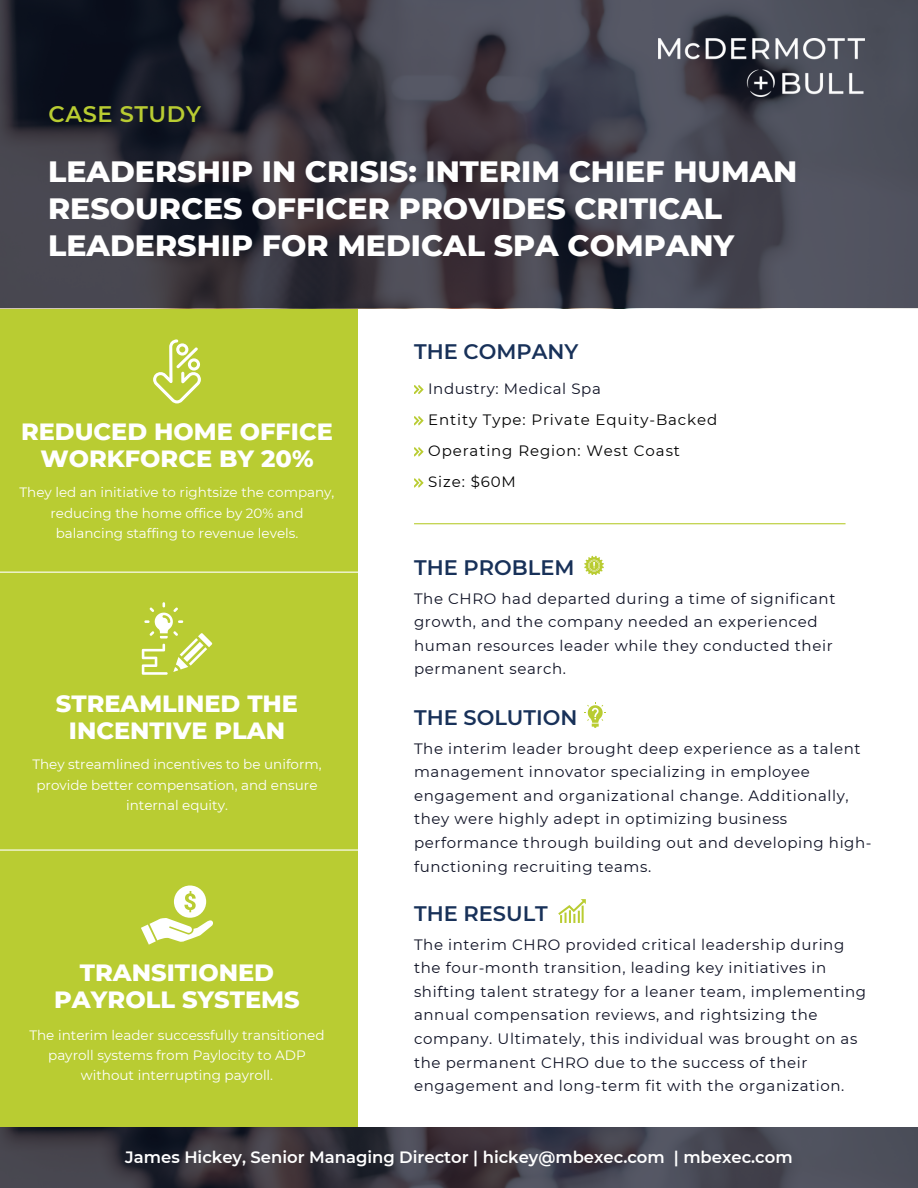
<style>
.page{position:relative;width:918px;height:1188px;background:#fff}
.page>*{position:absolute;margin:0;border:0;box-sizing:border-box;transform-origin:0 0}
.t1{font:800 30px/37.2px "Montserrat";color:#fff}
.t2{font:800 24px/27px "Montserrat";color:#fff;text-align:center}
.t3{font:600 22.5px "Montserrat";letter-spacing:.025em;color:#b9cc32}
.t4{font:600 21px "Montserrat";color:#183159}
.t5{font:600 16.5px "Montserrat";color:#fff}
.t6{font:15px/23.7px "Montserrat";letter-spacing:.04em;color:#0e1124}
.t7{font:15px "Montserrat";letter-spacing:.06em;color:#000}
.t8{font:13.5px/20.2px "Montserrat";color:#fff;text-align:center}
</style>
<div class="page">
<div style="left:0;top:288px;width:358px;height:858px;background:#b9cc32"></div>
<svg style="left:0;top:0;width:917px;height:308px;background:#3c3b46"></svg>
<svg style="left:0;top:1127px;width:918px;height:61px;background:#3e3c46"></svg>
<img style="left:659px;top:38px;width:205px;height:59px">
<hr style="left:414px;top:523px;width:432px;height:1px;background:#b9cc32">
<hr style="left:0;top:572px;width:367px;height:1px;background:#fff">
<hr style="left:0;top:849px;width:367px;height:2px;background:#fff">
<svg style="left:584px;top:556px;width:19px;height:19px"></svg>
<svg style="left:584px;top:702px;width:22px;height:26px"></svg>
<svg style="left:558px;top:899px;width:28px;height:24px"></svg>
<svg style="left:414px;top:385px;width:10px;height:9px"></svg>
<svg style="left:414px;top:416px;width:10px;height:9px"></svg>
<svg style="left:414px;top:447px;width:10px;height:9px"></svg>
<svg style="left:414px;top:478px;width:10px;height:9px"></svg>
<svg style="left:141px;top:886px;width:72px;height:59px"></svg>
<svg style="left:153px;top:339px;width:48px;height:64px"></svg>
<svg style="left:142px;top:602px;width:70px;height:73px"></svg>
<p class="t3" style="left:49px;top:100px;width:154px">CASE STUDY</p>
<h5 class="t1" style="left:48px;top:152px;width:751px">LEADERSHIP IN CRISIS: INTERIM CHIEF HUMAN<br>RESOURCES OFFICER PROVIDES CRITICAL<br>LEADERSHIP FOR MEDICAL SPA COMPANY</h5>
<h5 class="t4" style="left:414px;top:338px;width:166px">THE COMPANY</h5>
<p class="t2" style="left:21px;top:418px;width:313px">REDUCED HOME OFFICE<br>WORKFORCE BY 20%</p>
<p class="t8" style="left:20px;top:482px;width:316px">They led an initiative to rightsize the company, reducing the home office by 20% and balancing staffing to revenue levels.</p>
<p class="t2" style="left:56px;top:690px;width:244px">STREAMLINED THE<br>INCENTIVE PLAN</p>
<h3 class="t8" style="left:32px;top:754px;width:291px">They streamlined incentives to be uniform, provide better compensation, and ensure internal equity.</h3>
<p class="t2" style="left:54px;top:959px;width:247px">TRANSITIONED<br>PAYROLL SYSTEMS</p>
<p class="t8" style="left:29px;top:1025px;width:297px">The interim leader successfully transitioned payroll systems from Paylocity to ADP without interrupting payroll.</p>
<p class="t6" style="left:428px;top:376px;width:174px">Industry: Medical Spa</p>
<h5 class="t7" style="left:428px;top:410px;width:291px">Entity Type: Private Equity-Backed</h5>
<p class="t7" style="left:428px;top:441px;width:253px">Operating Region: West Coast</p>
<h2 class="t7" style="left:428px;top:472px;width:89px">Size: $60M</h2>
<h1 class="t4" style="left:414px;top:555px;width:162px">THE PROBLEM</h1>
<p class="t6" style="left:414px;top:586px;width:423px">The CHRO had departed during a time of significant growth, and the company needed an experienced human resources leader while they conducted their permanent search.</p>
<h2 class="t4" style="left:414px;top:705px;width:165px">THE SOLUTION</h2>
<p class="t6" style="left:414px;top:736px;width:459px">The interim leader brought deep experience as a talent management innovator specializing in employee engagement and organizational change. Additionally, they were highly adept in optimizing business performance through building out and developing high&shy;functioning recruiting teams.</p>
<p class="t4" style="left:414px;top:901px;width:135px">THE RESULT</p>
<h2 class="t6" style="left:414px;top:932px;width:454px">The interim CHRO provided critical leadership during the four-month transition, leading key initiatives in shifting talent strategy for a leaner team, implementing annual compensation reviews, and rightsizing the company. Ultimately, this individual was brought on as the permanent CHRO due to the success of their engagement and long-term fit with the organization.</h2>
<h3 class="t5" style="left:125px;top:1147px;width:669px">James Hickey, Senior Managing Director | hickey@mbexec.com | mbexec.com</h3>
</div>
